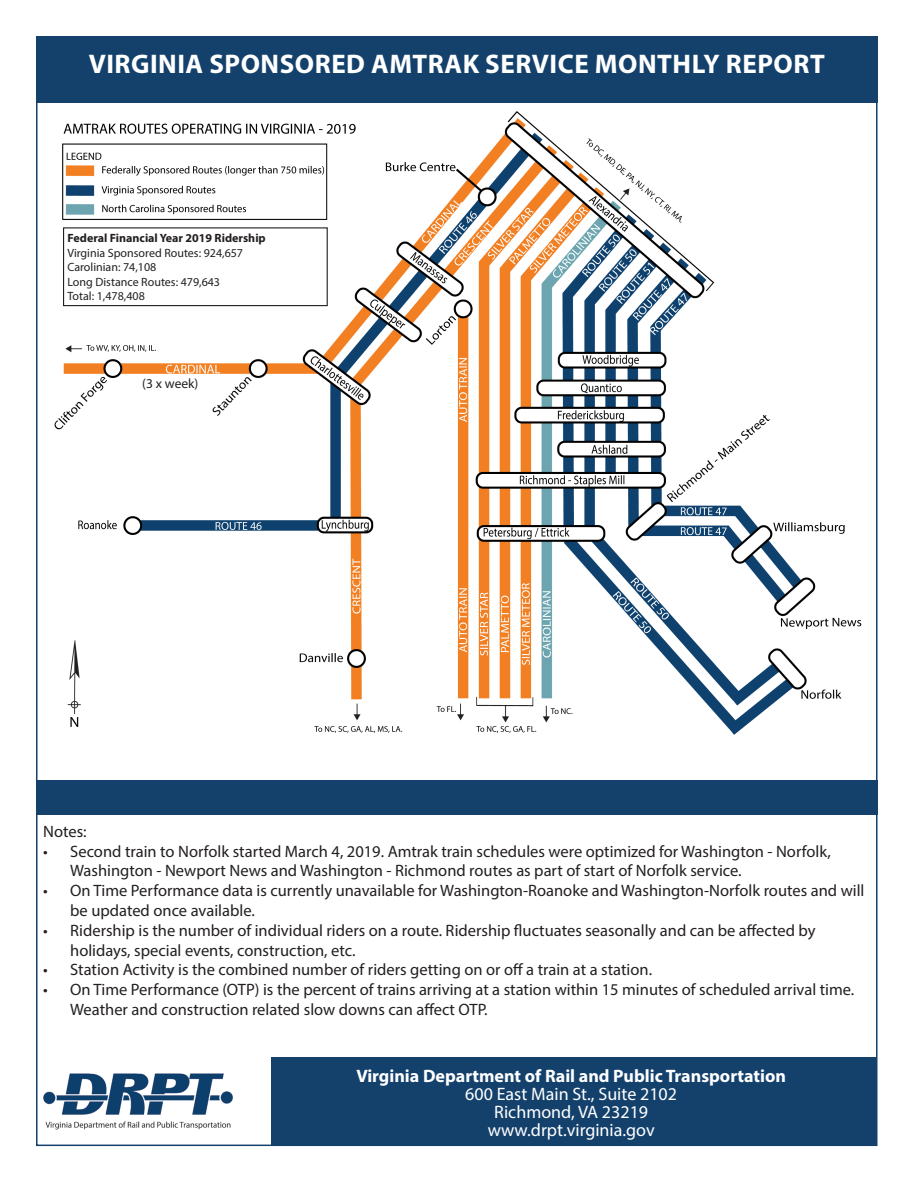
<style>
.page{position:relative;width:918px;height:1188px;background:#fff}
.page>*{position:absolute;margin:0;border:0;box-sizing:border-box;transform-origin:0 0}
.t1{font:700 27px "Myriad Pro";letter-spacing:.02em;color:#fff}
.t2{font:18px/18px "Myriad Pro";color:#fff;text-align:center}
.t3{font:700 18px "Myriad Pro";color:#fff}
.t4{font:16.5px/19.8px "Myriad Pro";color:#231f20}
.t5{font:13.5px "Myriad Pro";color:#231f20}
.t6{font:12px "Myriad Pro";color:#231f20}
.t7{font:700 12px "Myriad Pro";color:#231f20}
</style>
<div class="page">
<div style="left:271px;top:1057px;width:606px;height:88px;background:#14416c"></div>
<div style="left:36px;top:36px;width:842px;height:67px;background:#14416c"></div>
<img style="left:43px;top:1073px;width:190px;height:57px">
<img style="left:54px;top:112px;width:808px;height:622px">
<div style="left:37px;top:780px;width:841px;height:35px;background:#14416c"></div>
<div style="left:63px;top:227px;width:265px;height:79px;border:1px solid #231f20"></div>
<h1 class="t1" style="left:89px;top:46px;width:738px">VIRGINIA SPONSORED AMTRAK SERVICE MONTHLY REPORT</h1>
<p class="t7" style="left:68px;top:231px;width:200px">Federal Financial Year 2019 Ridership</p>
<p class="t6" style="left:68px;top:245px;width:177px">Virginia Sponsored Routes: 924,657</p>
<p class="t6" style="left:68px;top:260px;width:90px">Carolinian: 74,108</p>
<p class="t6" style="left:68px;top:274px;width:154px">Long Distance Routes: 479,643</p>
<p class="t6" style="left:68px;top:289px;width:79px">Total: 1,478,408</p>
<p class="t5" style="left:142px;top:375px;width:58px">(3 x week)</p>
<p class="t4" style="left:43px;top:821px;width:45px">Notes:</p>
<p class="t4" style="left:70px;top:841px;width:762px;text-indent:-27px">• Second train to Norfolk started March 4, 2019. Amtrak train schedules were optimized for Washington - Norfolk,<br>Washington - Newport News and Washington - Richmond routes as part of start of Norfolk service.</p>
<p class="t4" style="left:70px;top:880px;width:796px;text-indent:-27px">• On Time Performance data is currently unavailable for Washington-Roanoke and Washington-Norfolk routes and will be updated once available.</p>
<p class="t4" style="left:70px;top:920px;width:747px;text-indent:-27px">• Ridership is the number of individual riders on a route. Ridership fluctuates seasonally and can be affected by holidays, special events, construction, etc.</p>
<p class="t4" style="left:43px;top:960px;width:610px">• Station Activity is the combined number of riders getting on or off a train at a station.</p>
<p class="t4" style="left:70px;top:979px;width:786px;text-indent:-27px">• On Time Performance (OTP) is the percent of trains arriving at a station within 15 minutes of scheduled arrival time.<br>Weather and construction related slow downs can affect OTP.</p>
<p class="t3" style="left:356px;top:1064px;width:431px">Virginia Department of Rail and Public Transportation</p>
<p class="t2" style="left:465px;top:1085px;width:213px">600 East Main St., Suite 2102<br>Richmond, VA 23219 www.drpt.virginia.gov</p>
</div>
